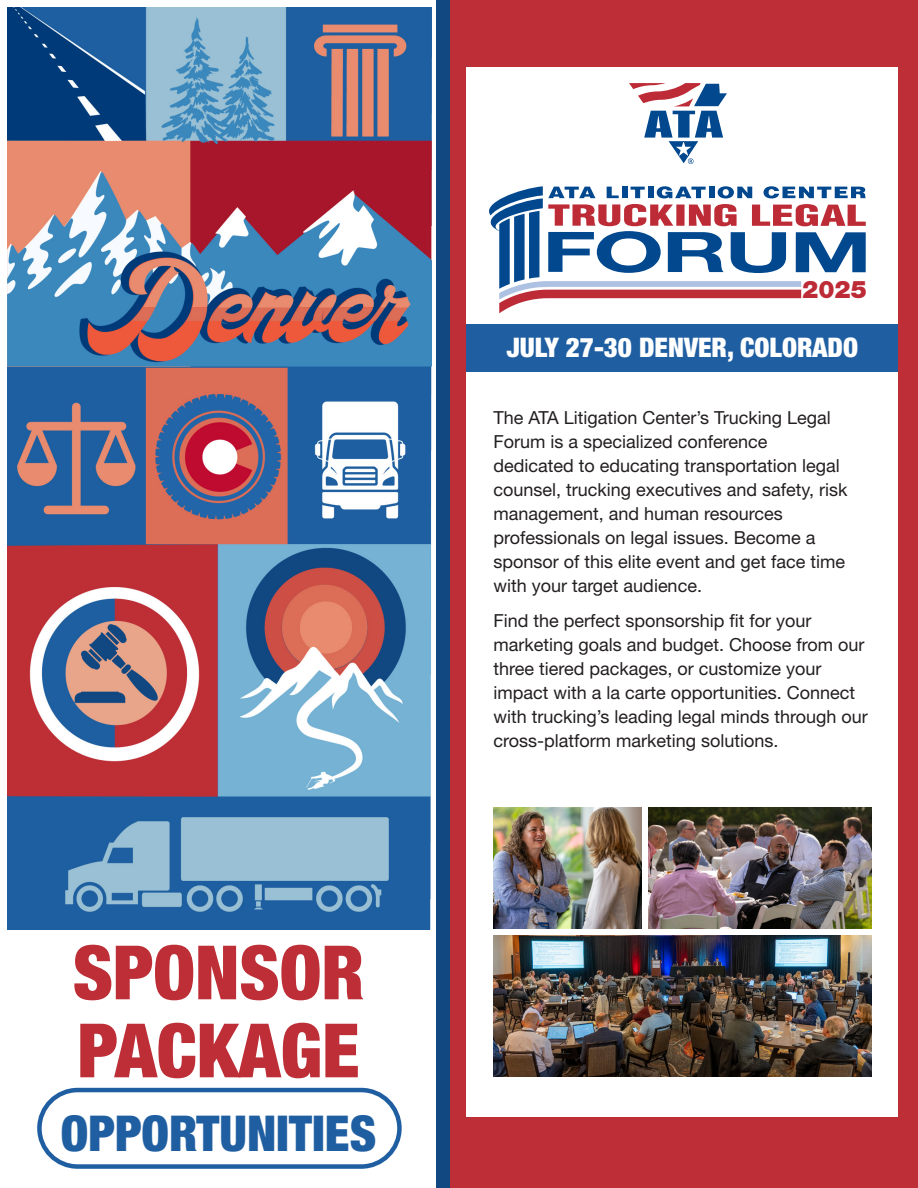
<style>
.page{position:relative;width:918px;height:1188px;background:#fff}
.page>*{position:absolute;margin:0;border:0;box-sizing:border-box;transform-origin:0 0}
.t1{font:900 condensed 75px/78px "Helvetica Neue LT Std";color:#bd2e36}
.t2{font:900 condensed 49.5px "Helvetica Neue LT Std";color:#1f5ea1}
.t3{font:900 condensed 27px "Helvetica Neue LT Std";color:#fff}
.t4{font:900 24.3px "Helvetica Neue LT Std";color:#bd2b36}
.t5{font:18px/24px "Helvetica Neue LT Std";color:#231f20}
</style>
<div class="page">
<div style="left:440px;top:0;width:478px;height:1188px;background:#bd2e36"></div>
<div style="left:466px;top:68px;width:432px;height:1049px;background:#fff"></div>
<div style="left:466px;top:324px;width:432px;height:47px;background:#1f5ea1"></div>
<img style="left:494px;top:807px;width:148px;height:121px">
<img style="left:649px;top:807px;width:223px;height:121px">
<img style="left:494px;top:935px;width:378px;height:142px">
<svg style="left:489px;top:186px;width:377px;height:127px"></svg>
<svg style="left:629px;top:83px;width:98px;height:81px"></svg>
<div style="left:37px;top:1088px;width:365px;height:81px;border:4px solid #1f5ea1;border-radius:38px"></div>
<img style="left:8px;top:8px;width:429px;height:922px">
<div style="left:437px;top:0;width:13px;height:1188px;background:#114882"></div>
<p class="t1" style="left:73px;top:933px;width:293px">SPONSOR<br>PACKAGE</p>
<p class="t2" style="left:61px;top:1104px;width:317px">OPPORTUNITIES</p>
<p class="t4" style="left:802px;top:275px;width:66px">2025</p>
<p class="t3" style="left:507px;top:331px;width:353px">JULY 27-30 DENVER, COLORADO</p>
<p class="t5" style="left:494px;top:405px;width:356px">The ATA Litigation Center’s Trucking Legal Forum is a specialized conference dedicated to educating transportation legal counsel, trucking executives and safety, risk management, and human resources professionals on legal issues. Become a sponsor of this elite event and get face time with your target audience.</p>
<p class="t5" style="left:494px;top:608px;width:376px">Find the perfect sponsorship fit for your marketing goals and budget. Choose from our three tiered packages, or customize your impact with a la carte opportunities. Connect with trucking’s leading legal minds through our cross-platform marketing solutions.</p>
</div>
